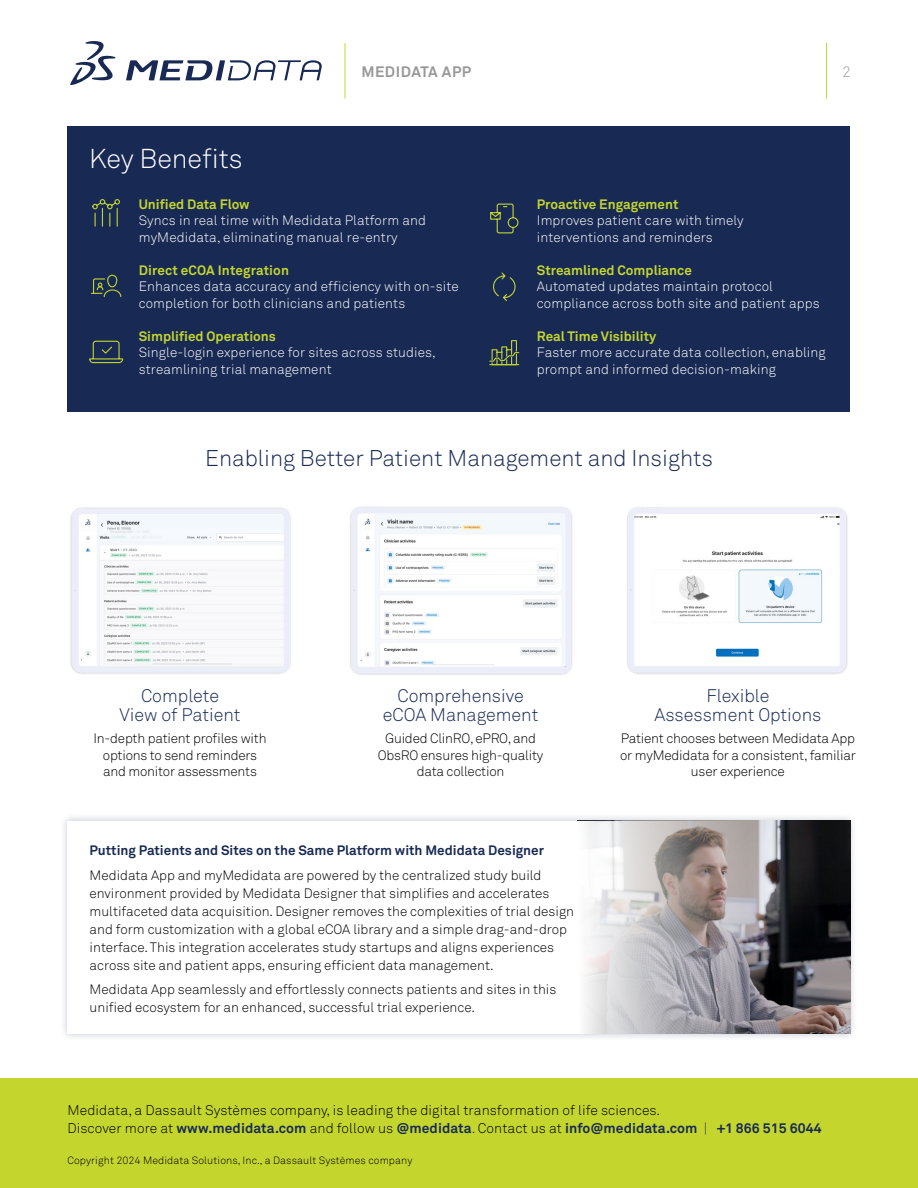
<style>
.page{position:relative;width:918px;height:1188px;background:#fff}
.page>*{position:absolute;margin:0;border:0;box-sizing:border-box;transform-origin:0 0}
.t1{font:300 27px "Akkurat Std";color:#fff}
.t2{font:300 22.5px "Akkurat Std";color:#182a54}
.t3{font:300 18px/19.5px "Akkurat Std";color:#182a54;text-align:center}
.t4{font:700 15px "Akkurat Std";letter-spacing:.035em;color:#98989a}
.t5{font:300 15px "Akkurat Std";color:#98989a}
.t6{font:300 13.8px/18px "Akkurat Std";letter-spacing:.005em;color:#000}
.t7{font:300 13.5px/18px "Akkurat";color:#000}
.t8{font:300 13.5px/16.5px "Akkurat Std";letter-spacing:.01em;color:#fff}
.t9{font:300 13.5px/16.5px "Akkurat Std";letter-spacing:-.015em;color:#000;text-align:center}
.t10{font:700 13.5px "Akkurat Std";color:#c4d62e}
.t11{font:700 13.5px "Akkurat Std";color:#182a54}
.t12{font:300 10.5px "Akkurat Std";letter-spacing:.01em;color:#000}
.s1{font-weight:700;color:#182a54}
.s2{color:#182a54}
</style>
<div class="page">
<div style="left:68px;top:126px;width:782px;height:286px;background:#182a54"></div>
<div style="left:0;top:1078px;width:918px;height:110px;background:#c4d62e"></div>
<hr style="left:826px;top:43px;width:1px;height:55px;background:#c4d62e">
<hr style="left:345px;top:43px;width:1px;height:55px;background:#c4d62e">
<svg style="left:70px;top:41px;width:46px;height:44px"></svg>
<svg style="left:126px;top:60px;width:196px;height:20px"></svg>
<div style="left:60px;top:813px;width:798px;height:229px;background:#182a54;opacity:.25"></div>
<div style="left:68px;top:821px;width:782px;height:213px;background:#fff"></div>
<img style="left:746px;top:821px;width:104px;height:213px">
<svg style="left:585px;top:821px;width:161px;height:213px;background:#bdb8ba"></svg>
<img style="left:70px;top:507px;width:221px;height:167px">
<img style="left:627px;top:507px;width:221px;height:167px">
<img style="left:350px;top:506px;width:223px;height:169px">
<svg style="left:92px;top:199px;width:28px;height:28px"></svg>
<svg style="left:91px;top:274px;width:31px;height:23px"></svg>
<svg style="left:89px;top:340px;width:35px;height:24px"></svg>
<svg style="left:490px;top:203px;width:29px;height:31px"></svg>
<svg style="left:493px;top:272px;width:23px;height:29px"></svg>
<svg style="left:489px;top:340px;width:31px;height:26px"></svg>
<h1 class="t1" style="left:89px;top:143px;width:155px">Key Benefits</h1>
<p class="t4" style="left:361px;top:62px;width:111px">MEDIDATA APP</p>
<p class="t10" style="left:139px;top:196px;width:112px">Unified Data Flow</p>
<p class="t8" style="left:139px;top:212px;width:289px">Syncs in real time with Medidata Platform and myMedidata, eliminating manual re-entry</p>
<p class="t10" style="left:139px;top:262px;width:152px">Direct eCOA Integration</p>
<p class="t8" style="left:139px;top:278px;width:321px">Enhances data accuracy and efficiency with on-site completion for both clinicians and patients</p>
<p class="t10" style="left:139px;top:328px;width:139px">Simplified Operations</p>
<p class="t8" style="left:139px;top:344px;width:299px">Single-login experience for sites across studies, streamlining trial management</p>
<p class="t5" style="left:842px;top:63px;width:10px">2</p>
<p class="t10" style="left:537px;top:196px;width:143px">Proactive Engagement</p>
<p class="t8" style="left:537px;top:212px;width:208px">Improves patient care with timely interventions and reminders</p>
<p class="t10" style="left:537px;top:262px;width:156px">Streamlined Compliance</p>
<p class="t8" style="left:537px;top:278px;width:284px">Automated updates maintain protocol compliance across both site and patient apps</p>
<p class="t10" style="left:537px;top:328px;width:121px">Real Time Visibility</p>
<p class="t8" style="left:537px;top:344px;width:290px">Faster more accurate data collection, enabling prompt and informed decision-making</p>
<h2 class="t2" style="left:205px;top:445px;width:509px">Enabling Better Patient Management and Insights</h2>
<h3 class="t3" style="left:120px;top:686px;width:122px">Complete<br>View of Patient</h3>
<h3 class="t3" style="left:383px;top:686px;width:157px">Comprehensive eCOA Management</h3>
<h3 class="t3" style="left:654px;top:686px;width:169px">Flexible<br>Assessment Options</h3>
<p class="t9" style="left:94px;top:730px;width:175px">In-depth patient profiles with options to send reminders and monitor assessments</p>
<p class="t9" style="left:378px;top:730px;width:167px">Guided ClinRO, ePRO, and<br>ObsRO ensures high-quality data collection</p>
<p class="t9" style="left:620px;top:730px;width:237px">Patient chooses between Medidata App or myMedidata for a consistent, familiar user experience</p>
<p class="t11" style="left:90px;top:842px;width:456px">Putting Patients and Sites on the Same Platform with Medidata Designer</p>
<p class="t7" style="left:90px;top:866px;width:486px">Medidata App and myMedidata are powered by the centralized study build environment provided by Medidata Designer that simplifies and accelerates multifaceted data acquisition. Designer removes the complexities of trial design and form customization with a global eCOA library and a simple drag-and-drop interface. This integration accelerates study startups and aligns experiences across site and patient apps, ensuring efficient data management.</p>
<p class="t7" style="left:90px;top:981px;width:468px">Medidata App seamlessly and effortlessly connects patients and sites in this unified ecosystem for an enhanced, successful trial experience.</p>
<p class="t6" style="left:68px;top:1101px;width:756px">Medidata, a Dassault Systèmes company, is leading the digital transformation of life sciences.<br>Discover more at <span class="s1">www.medidata.com</span> and follow us <span class="s1">@medidata</span><span class="s2">.</span> Contact us at <span class="s1">info@medidata.com</span> <span class="s2">|</span> <span class="s1">+1 866 515 6044</span></p>
<p class="t12" style="left:68px;top:1154px;width:346px">Copyright 2024 Medidata Solutions, Inc., a Dassault Systèmes company</p>
</div>
